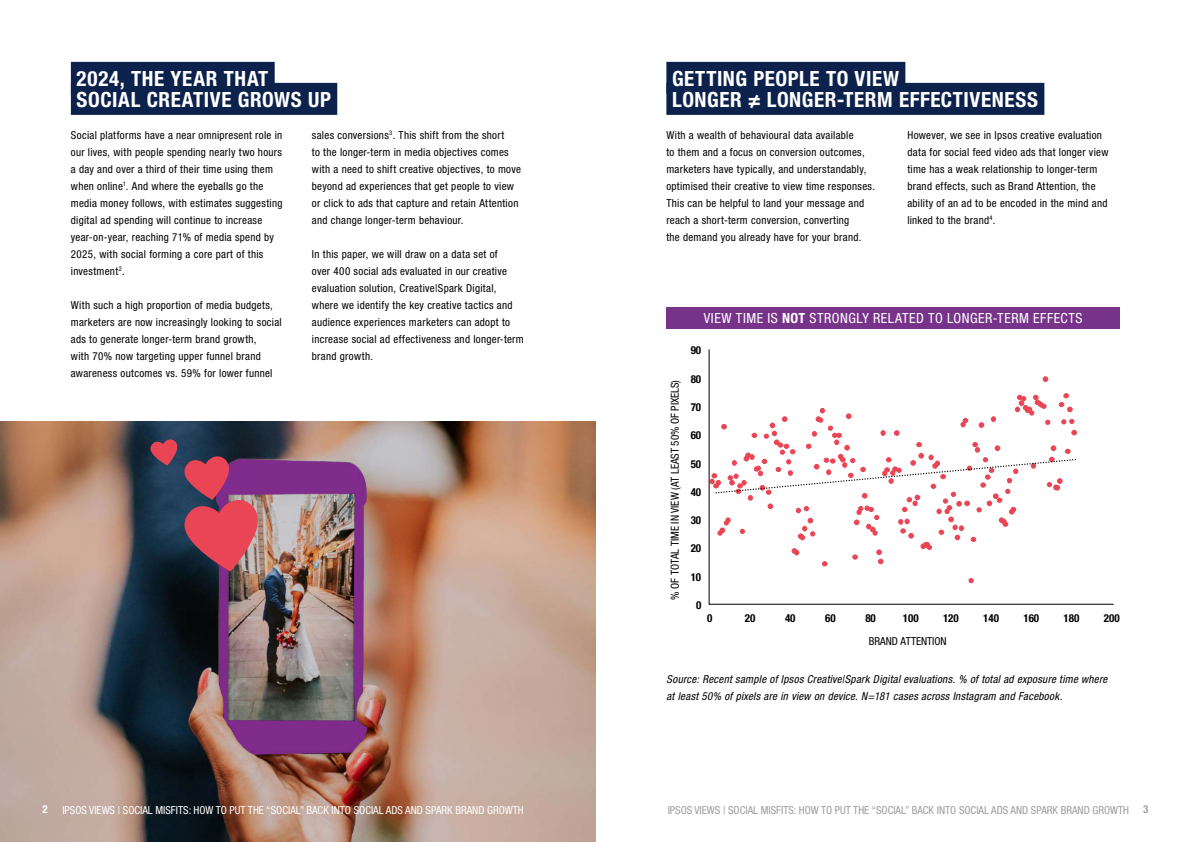
<style>
.page{position:relative;width:1191px;height:842px;background:#fff}
.page>*{position:absolute;margin:0;border:0;box-sizing:border-box;transform-origin:0 0}
.t1{font:700 condensed 21px/21px "Helvetica Neue LT Pro";letter-spacing:.03em;color:#fff}
.Body_copy{font:condensed 14px "Helvetica Neue LT Pro";letter-spacing:.035em;color:#fff}
.Body_copy-2{font:condensed 11px/17px "Helvetica Neue LT Pro";letter-spacing:.025em;color:#000}
.Body_copy-3{font:italic condensed 11px/17px "Helvetica Neue LT Pro";letter-spacing:.025em;color:#000}
.t2{font:condensed 11px "Helvetica Neue LT Pro";color:#fff}
.t3{font:condensed 11px "Helvetica Neue LT Pro";color:#9d9d9c}
.Body_copy-4{font:condensed 11px "Helvetica Neue LT Pro";letter-spacing:-.005em;color:#000}
.t4{font:700 condensed 11px "Helvetica Neue LT Pro";letter-spacing:-.005em;color:#000}
.t5{font:700 condensed 11px "Helvetica Neue LT Pro";color:#fff}
.t6{font:700 condensed 11px "Helvetica Neue LT Pro";color:#9d9d9c}
.s1{font-weight:700}
</style>
<div class="page">
<img style="left:0;top:423px;width:595px;height:419px">
<div style="left:71px;top:62px;width:204px;height:32px;background:#0c224c"></div>
<div style="left:71px;top:83px;width:266px;height:32px;background:#0c224c"></div>
<div style="left:666px;top:62px;width:239px;height:32px;background:#0c224c"></div>
<div style="left:666px;top:83px;width:378px;height:32px;background:#0c224c"></div>
<div style="left:666px;top:308px;width:454px;height:21px;background:#77328a"></div>
<svg style="left:708px;top:349px;width:406px;height:256px"></svg>
<svg style="left:184px;top:456px;width:74px;height:115px;background:#a8445f"></svg>
<svg style="left:150px;top:439px;width:27px;height:27px"></svg>
<h1 class="t1" style="left:77px;top:68px;width:256px">2024, THE YEAR THAT<br>SOCIAL CREATIVE GROWS UP</h1>
<p class="Body_copy-2" style="left:71px;top:126px;width:213px">Social platforms have a near omnipresent role in our lives, with people spending nearly two hours a day and over a third of their time using them when online<sup>1</sup>. And where the eyeballs go the media money follows, with estimates suggesting digital ad spending will continue to increase year-on-year, reaching 71% of media spend by 2025, with social forming a core part of this investment<sup>2</sup>.</p>
<p class="Body_copy-2" style="left:71px;top:296px;width:212px">With such a high proportion of media budgets, marketers are now increasingly looking to social ads to generate longer-term brand growth,<br>with 70% now targeting upper funnel brand awareness outcomes vs. 59% for lower funnel</p>
<p class="Body_copy-2" style="left:312px;top:126px;width:210px">sales conversions<sup>3</sup>. This shift from the short<br>to the longer-term in media objectives comes with a need to shift creative objectives, to move beyond ad experiences that get people to view or click to ads that capture and retain Attention and change longer-term behaviour.</p>
<p class="Body_copy-2" style="left:312px;top:245px;width:213px">In this paper, we will draw on a data set of<br>over 400 social ads evaluated in our creative evaluation solution, Creative|Spark Digital, where we identify the key creative tactics and audience experiences marketers can adopt to increase social ad effectiveness and longer-term brand growth.</p>
<h1 class="t1" style="left:672px;top:68px;width:367px">GETTING PEOPLE TO VIEW<br>LONGER ≠ LONGER-TERM EFFECTIVENESS</h1>
<p class="Body_copy-2" style="left:666px;top:126px;width:210px">With a wealth of behavioural data available<br>to them and a focus on conversion outcomes, marketers have typically, and understandably, optimised their creative to view time responses.<br>This can be helpful to land your message and reach a short-term conversion, converting<br>the demand you already have for your brand.</p>
<p class="Body_copy-2" style="left:907px;top:126px;width:203px">However, we see in Ipsos creative evaluation data for social feed video ads that longer view time has a weak relationship to longer-term brand effects, such as Brand Attention, the ability of an ad to be encoded in the mind and linked to the brand<sup>4</sup>.</p>
<p class="Body_copy" style="left:704px;top:310px;width:380px">VIEW TIME IS <span class="s1">NOT</span> STRONGLY RELATED TO LONGER-TERM EFFECTS</p>
<p class="Body_copy-4" style="left:668px;top:600px;width:221px;rotate:-90deg">% OF TOTAL TIME IN VIEW (AT LEAST 50% OF PIXELS)</p>
<p class="t4" style="left:690px;top:344px;width:12px">90</p>
<p class="t4" style="left:690px;top:372px;width:12px">80</p>
<p class="t4" style="left:690px;top:400px;width:12px">70</p>
<p class="t4" style="left:690px;top:429px;width:12px">60</p>
<p class="t4" style="left:690px;top:457px;width:12px">50</p>
<p class="t4" style="left:690px;top:485px;width:12px">40</p>
<p class="t4" style="left:690px;top:514px;width:12px">30</p>
<p class="t4" style="left:690px;top:542px;width:12px">20</p>
<p class="t4" style="left:690px;top:570px;width:12px">10</p>
<p class="t4" style="left:696px;top:598px;width:7px">0</p>
<p class="t4" style="left:707px;top:611px;width:7px">0</p>
<p class="t4" style="left:745px;top:611px;width:12px">20</p>
<p class="t4" style="left:785px;top:611px;width:12px">40</p>
<p class="t4" style="left:825px;top:611px;width:12px">60</p>
<p class="t4" style="left:865px;top:611px;width:12px">80</p>
<p class="t4" style="left:903px;top:611px;width:17px">100</p>
<p class="t4" style="left:943px;top:611px;width:17px">120</p>
<p class="t4" style="left:983px;top:611px;width:17px">140</p>
<p class="t4" style="left:1023px;top:611px;width:17px">160</p>
<p class="t4" style="left:1063px;top:611px;width:17px">180</p>
<p class="t4" style="left:1103px;top:611px;width:17px">200</p>
<p class="Body_copy-4" style="left:869px;top:634px;width:79px">BRAND ATTENTION</p>
<p class="Body_copy-3" style="left:666px;top:671px;width:442px">Source: Recent sample of Ipsos Creative|Spark Digital evaluations. % of total ad exposure time where at least 50% of pixels are in view on device. N=181 cases across Instagram and Facebook.</p>
<p class="t5" style="left:43px;top:803px;width:7px">2</p>
<p class="t2" style="left:62px;top:803px;width:463px">IPSOS VIEWS | SOCIAL MISFITS: HOW TO PUT THE “SOCIAL” BACK INTO SOCIAL ADS AND SPARK BRAND GROWTH</p>
<p class="t3" style="left:667px;top:803px;width:463px">IPSOS VIEWS | SOCIAL MISFITS: HOW TO PUT THE “SOCIAL” BACK INTO SOCIAL ADS AND SPARK BRAND GROWTH</p>
<p class="t6" style="left:1143px;top:803px;width:7px">3</p>
</div>
